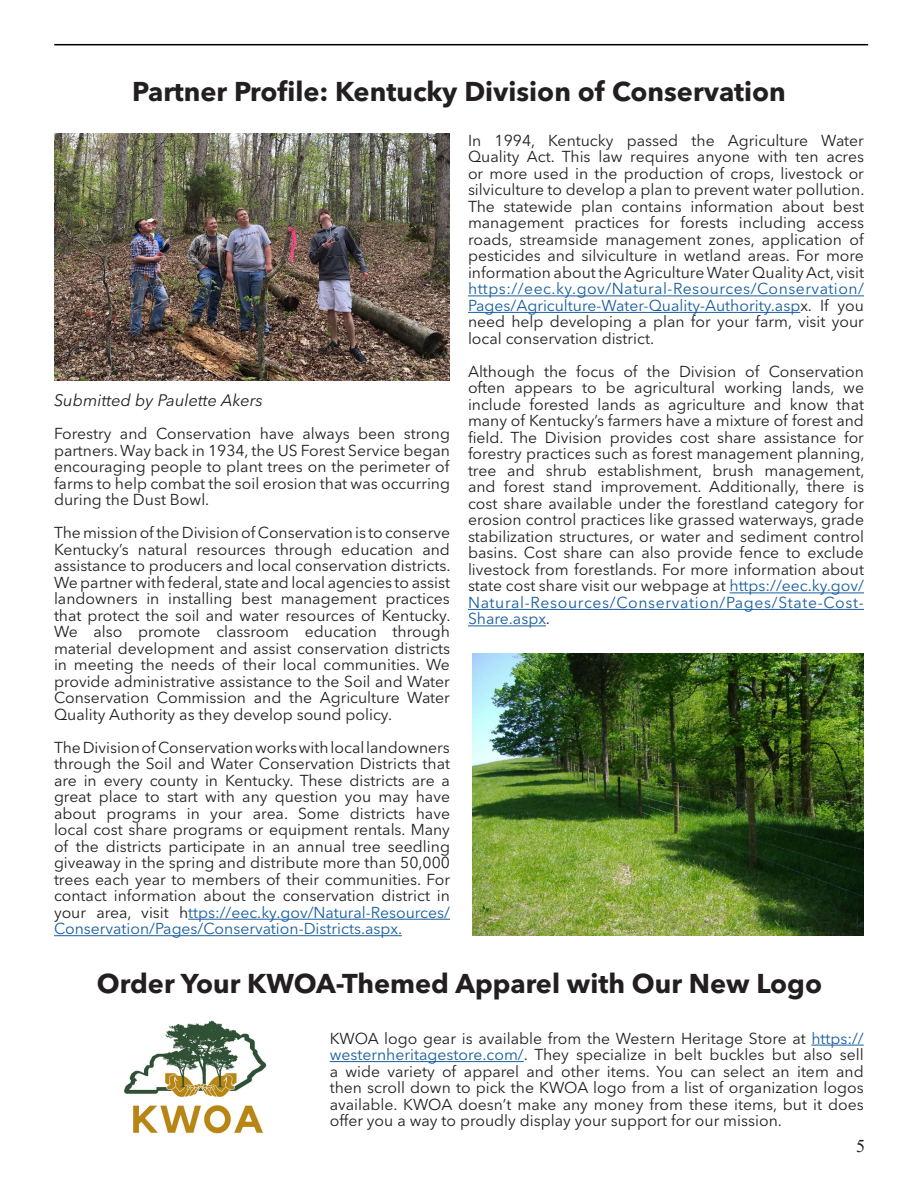
<style>
.page{position:relative;width:918px;height:1188px;background:#fff}
.page>*{position:absolute;margin:0;border:0;box-sizing:border-box;transform-origin:0 0}
.t1{font:700 27px "Avenir Next LT Pro";color:#231f20}
.t2{font:18px "Times New Roman";color:#231f20}
.t3{font:italic 16.5px "Avenir Next LT Pro";color:#231f20}
.t4{font:15.75px/16.5px "Avenir Next LT Pro";color:#231f20;text-align:justify}
.s1{color:#175d9e}
</style>
<div class="page">
<hr style="left:188px;top:919px;width:262px;height:1px;background:#175d9e">
<hr style="left:54px;top:935px;width:348px;height:1px;background:#175d9e">
<hr style="left:468px;top:296px;width:396px;height:1px;background:#175d9e">
<hr style="left:468px;top:312px;width:332px;height:1px;background:#175d9e">
<hr style="left:730px;top:593px;width:134px;height:1px;background:#175d9e">
<hr style="left:468px;top:609px;width:396px;height:1px;background:#175d9e">
<hr style="left:468px;top:626px;width:78px;height:1px;background:#175d9e">
<hr style="left:54px;top:44px;width:814px;height:1px;background:#000">
<img style="left:54px;top:134px;width:396px;height:246px">
<img style="left:472px;top:653px;width:392px;height:282px">
<hr style="left:811px;top:1045px;width:53px;height:1px;background:#175d9e">
<hr style="left:330px;top:1061px;width:194px;height:1px;background:#175d9e">
<img style="left:124px;top:1020px;width:143px;height:114px">
<p class="t1" style="left:132px;top:75px;width:655px">Partner Profile: Kentucky Division of Conservation</p>
<p class="t3" style="left:54px;top:391px;width:210px">Submitted by Paulette Akers</p>
<p class="t4" style="left:54px;top:425px;width:398px">Forestry and Conservation have always been strong partners. Way back in 1934, the US Forest Service began encouraging people to plant trees on the perimeter of farms to help combat the soil erosion that was occurring during the Dust Bowl.</p>
<p class="t4" style="left:54px;top:524px;width:398px">The mission of the Division of Conservation is to conserve Kentucky’s natural resources through education and assistance to producers and local conservation districts.<br>We partner with federal, state and local agencies to assist landowners in installing best management practices that protect the soil and water resources of Kentucky.<br>We also promote classroom education through material development and assist conservation districts in meeting the needs of their local communities. We provide administrative assistance to the Soil and Water Conservation Commission and the Agriculture Water Quality Authority as they develop sound policy.</p>
<p class="t4" style="left:54px;top:739px;width:398px">The Division of Conservation works with local landowners through the Soil and Water Conservation Districts that are in every county in Kentucky. These districts are a great place to start with any question you may have about programs in your area. Some districts have local cost share programs or equipment rentals. Many of the districts participate in an annual tree seedling giveaway in the spring and distribute more than 50,000 trees each year to members of their communities. For contact information about the conservation district in your area, visit h<span class="s1">ttps://eec.ky.gov/Natural-Resources/ Conservation/Pages/Conservation-Districts.aspx.</span></p>
<p class="t4" style="left:468px;top:132px;width:398px">In 1994, Kentucky passed the Agriculture Water Quality Act. This law requires anyone with ten acres or more used in the production of crops, livestock or silviculture to develop a plan to prevent water pollution.<br>The statewide plan contains information about best management practices for forests including access roads, streamside management zones, application of pesticides and silviculture in wetland areas. For more information about the Agriculture Water Quality Act, visit <span class="s1">https://eec.ky.gov/Natural-Resources/Conservation/ Pages/Agriculture-Water-Quality-Authority.asp</span>x. If you need help developing a plan for your farm, visit your local conservation district.</p>
<p class="t4" style="left:468px;top:363px;width:398px">Although the focus of the Division of Conservation often appears to be agricultural working lands, we include forested lands as agriculture and know that many of Kentucky’s farmers have a mixture of forest and field. The Division provides cost share assistance for forestry practices such as forest management planning, tree and shrub establishment, brush management, and forest stand improvement. Additionally, there is cost share available under the forestland category for erosion control practices like grassed waterways, grade stabilization structures, or water and sediment control basins. Cost share can also provide fence to exclude livestock from forestlands. For more information about state cost share visit our webpage at <span class="s1">https://eec.ky.gov/ Natural-Resources/Conservation/Pages/State-Cost-Share.aspx</span>.</p>
<p class="t1" style="left:97px;top:967px;width:727px">Order Your KWOA-Themed Apparel with Our New Logo</p>
<p class="t4" style="left:330px;top:1030px;width:536px">KWOA logo gear is available from the Western Heritage Store at <span class="s1">https:// westernheritagestore.com/</span>. They specialize in belt buckles but also sell a wide variety of apparel and other items. You can select an item and then scroll down to pick the KWOA logo from a list of organization logos available. KWOA doesn’t make any money from these items, but it does offer you a way to proudly display your support for our mission.</p>
<p class="t2" style="left:856px;top:1133px;width:10px">5</p>
</div>
